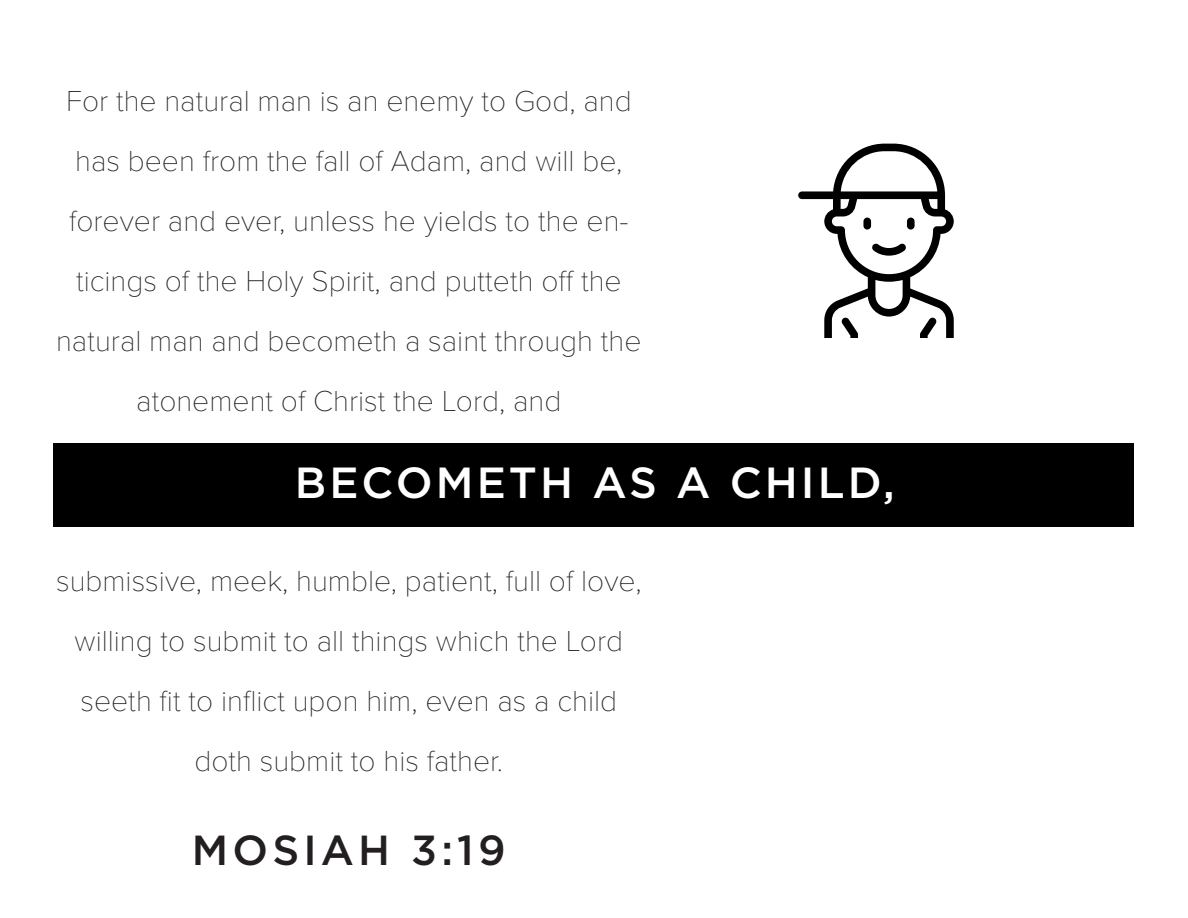
<style>
.page{position:relative;width:1188px;height:918px;background:#fff}
.page>*{position:absolute;margin:0;border:0;box-sizing:border-box;transform-origin:0 0}
.t1{font:500 43.5px "Gotham";letter-spacing:.07em;color:#fff}
.t2{font:500 42px "Gotham";letter-spacing:.1em;color:#231f20}
.t3{font:100 30px/60px "Proxima Nova T";color:#231f20;text-align:center}
</style>
<div class="page">
<svg style="left:798px;top:144px;width:156px;height:194px"></svg>
<div style="left:54px;top:443px;width:1080px;height:84px;background:#000"></div>
<p class="t3" style="left:56px;top:69px;width:587px">For the natural man is an enemy to God, and has been from the fall of Adam, and will be, forever and ever, unless he yields to the en&shy;ticings of the Holy Spirit, and putteth off the natural man and becometh a saint through the atonement of Christ the Lord, and</p>
<p class="t1" style="left:295px;top:454px;width:601px">BECOMETH AS A CHILD,</p>
<p class="t3" style="left:56px;top:549px;width:587px">submissive, meek, humble, patient, full of love, willing to submit to all things which the Lord seeth fit to inflict upon him, even as a child doth submit to his father.</p>
<p class="t2" style="left:192px;top:822px;width:315px">MOSIAH 3:19</p>
</div>
